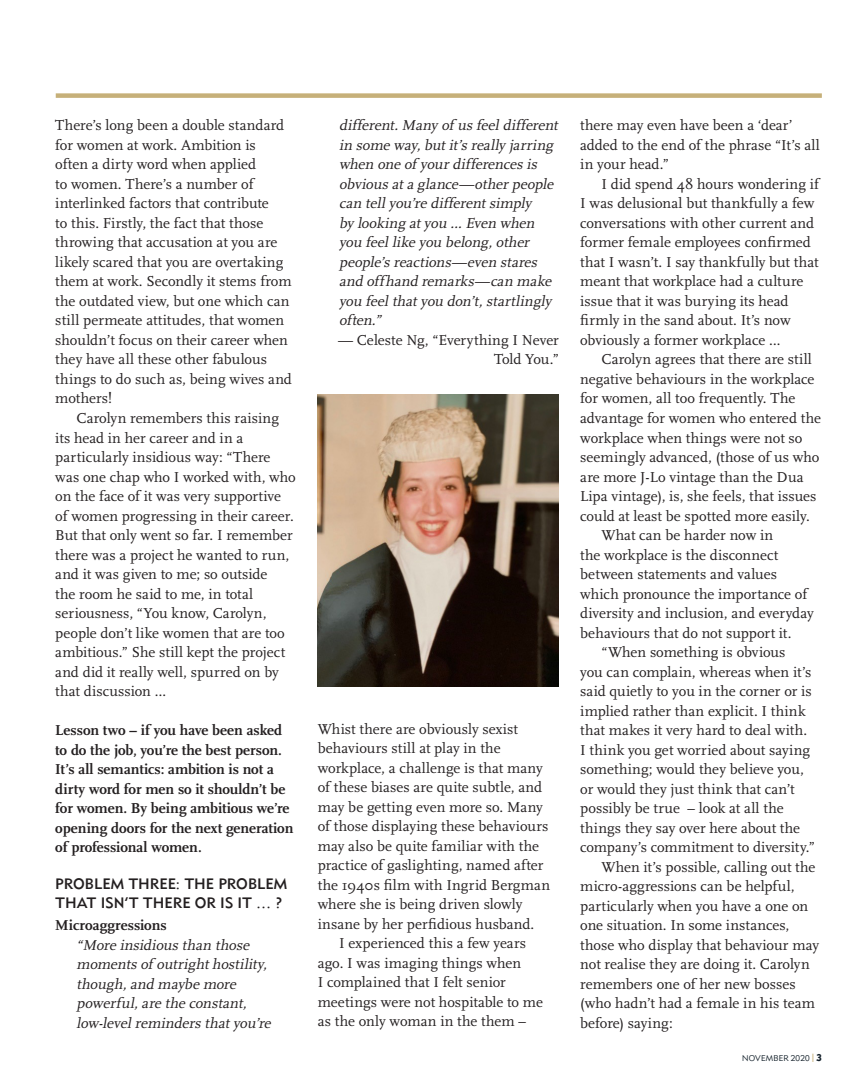
<style>
.page{position:relative;width:864px;height:1085px;background:#fff}
.page>*{position:absolute;margin:0;border:0;box-sizing:border-box;transform-origin:0 0}
.Text{font:15px/19.5px "Scala";color:#231f20}
.Text_full_out{font:15px/19.5px "Scala";letter-spacing:.005em;color:#231f20}
.Text_full_out-2{font:italic 15px/19.5px "Scala";letter-spacing:-.01em;color:#231f20}
.Text_full_out-3{font:700 15px/19.5px "Scala LF";letter-spacing:-.005em;color:#231f20}
.C_Head{font:15px/19.5px "Metro Medium Two";letter-spacing:-.005em;color:#231f20}
.t1{font:8.25px "Metro Lite Two";letter-spacing:.025em;color:#14212b}
.s1{font-family:"Metro Black Two";font-size:9.75px}
</style>
<div class="page">
<div style="left:56px;top:93px;width:765px;height:5px;background:#c6b079"></div>
<img style="left:317px;top:394px;width:241px;height:292px">
<p class="Text_full_out" style="left:55px;top:116px;width:238px">There’s long been a double standard for women at work. Ambition is often a dirty word when applied<br>to women. There’s a number of interlinked factors that contribute<br>to this. Firstly, the fact that those throwing that accusation at you are likely scared that you are overtaking them at work. Secondly it stems from the outdated view, but one which can still permeate attitudes, that women shouldn’t focus on their career when they have all these other fabulous things to do such as, being wives and mothers!</p>
<p class="Text" style="left:55px;top:408px;width:242px;text-indent:21px">Carolyn remembers this raising its head in her career and in a particularly insidious way: “There was one chap who I worked with, who on the face of it was very supportive of women progressing in their career.<br>But that only went so far. I remember there was a project he wanted to run, and it was given to me; so outside<br>the room he said to me, in total seriousness, “You know, Carolyn, people don’t like women that are too ambitious.” She still kept the project and did it really well, spurred on by that discussion …</p>
<p class="Text_full_out-3" style="left:55px;top:720px;width:239px">Lesson two – if you have been asked to do the job, you’re the best person.<br>It’s all semantics: ambition is not a dirty word for men so it shouldn’t be for women. By being ambitious we’re opening doors for the next generation of professional women.</p>
<p class="C_Head" style="left:55px;top:873px;width:233px">PROBLEM THREE: THE PROBLEM<br>THAT ISN’T THERE OR IS IT … ?</p>
<p class="Text_full_out-3" style="left:55px;top:915px;width:113px">Microaggressions</p>
<p class="Text_full_out-2" style="left:77px;top:935px;width:199px">“More insidious than those moments of outrighthostility, though,and maybe more powerful,are the constant, low-levelreminders thatyou’re</p>
<p class="Text_full_out-2" style="left:339px;top:116px;width:223px">different.Many of us feeldifferent in some way,butit’s really jarring when one of your differences is obvious ata glance—other people can tellyou’re differentsimply<br>by looking atyou … Even when you feellike you belong,other people’s reactions—even stares and offhand remarks—can make you feelthatyou don’t,startlingly often.”</p>
<p class="Text_full_out" style="left:338px;top:330px;width:222px;text-align:right">— Celeste Ng, “Everything I Never<br>Told You.”</p>
<p class="Text_full_out" style="left:317px;top:719px;width:234px">Whist there are obviously sexist behaviours still at play in the workplace, a challenge is that many of these biases are quite subtle, and may be getting even more so. Many of those displaying these behaviours may also be quite familiar with the practice of gaslighting, named after the 1940s film with Ingrid Bergman where she is being driven slowly insane by her perfidious husband.</p>
<p class="Text" style="left:317px;top:933px;width:226px;text-indent:21px">I experienced this a few years ago. I was imaging things when<br>I complained that I felt senior meetings were not hospitable to me as the only woman in the them –</p>
<p class="Text" style="left:580px;top:116px;width:241px">there may even have been a ‘dear’ added to the end of the phrase “It’s all in your head.”</p>
<p class="Text" style="left:580px;top:174px;width:240px;text-indent:21px">I did spend 48 hours wondering if I was delusional but thankfully a few conversations with other current and former female employees confirmed that I wasn’t. I say thankfully but that meant that workplace had a culture issue that it was burying its head firmly in the sand about. It’s now obviously a former workplace …</p>
<p class="Text" style="left:580px;top:350px;width:242px;text-indent:21px">Carolyn agrees that there are still negative behaviours in the workplace for women, all too frequently. The advantage for women who entered the workplace when things were not so seemingly advanced, (those of us who are more J-Lo vintage than the Dua Lipa vintage), is, she feels, that issues could at least be spotted more easily.</p>
<p class="Text" style="left:580px;top:525px;width:235px;text-indent:21px">What can be harder now in<br>the workplace is the disconnect between statements and values which pronounce the importance of diversity and inclusion, and everyday behaviours that do not support it.</p>
<p class="Text" style="left:580px;top:642px;width:236px;text-indent:21px">“When something is obvious<br>you can complain, whereas when it’s said quietly to you in the corner or is implied rather than explicit. I think that makes it very hard to deal with.<br>I think you get worried about saying something; would they believe you, or would they just think that can’t possibly be true – look at all the things they say over here about the company’s commitment to diversity.”</p>
<p class="Text" style="left:580px;top:857px;width:240px;text-indent:21px">When it’s possible, calling out the micro-aggressions can be helpful, particularly when you have a one on one situation. In some instances, those who display that behaviour may not realise they are doing it. Carolyn remembers one of her new bosses (who hadn’t had a female in his team before) saying:</p>
<p class="t1" style="left:741px;top:1053px;width:81px">NOVEMBER 2020 <sup>|</sup> <span class="s1">3</span></p>
</div>
